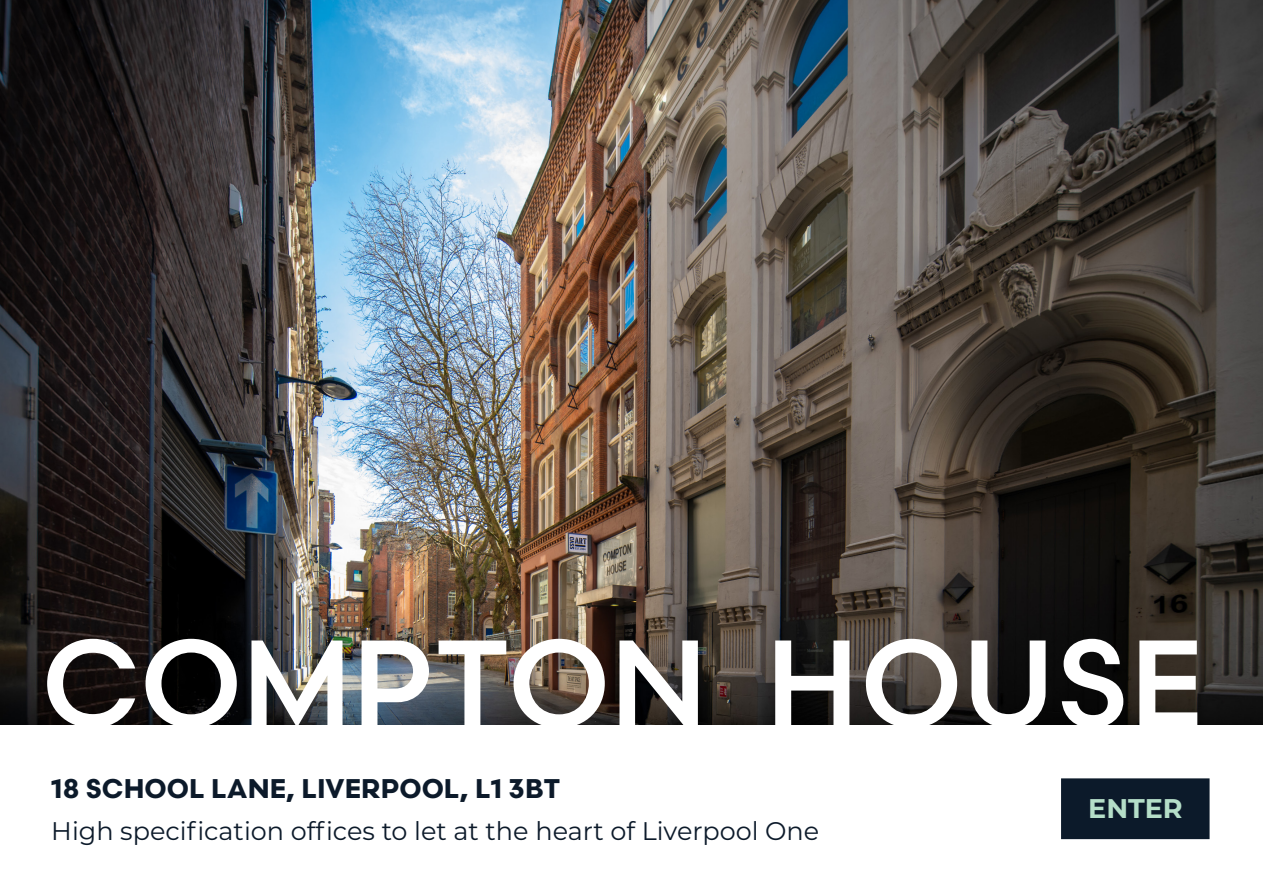
<style>
.page{position:relative;width:1263px;height:893px;background:#fff}
.page>*{position:absolute;margin:0;border:0;box-sizing:border-box;transform-origin:0 0}
.t1{font:700 27px "Scandia";color:#0c1a2a}
.t2{font:700 27px "Montserrat";color:#b5dec8}
.t3{font:25.5px "Montserrat";color:#0c1a2a}
</style>
<div class="page">
<div style="left:1061px;top:778px;width:148px;height:61px;background:#0c1a2a"></div>
<img style="left:0;top:0;width:1263px;height:725px">
<svg style="left:47px;top:639px;width:88px;height:86px"></svg>
<svg style="left:146px;top:639px;width:91px;height:86px"></svg>
<img style="left:251px;top:640px;width:91px;height:85px">
<svg style="left:361px;top:640px;width:68px;height:85px"></svg>
<svg style="left:439px;top:640px;width:67px;height:85px"></svg>
<img style="left:513px;top:639px;width:92px;height:86px">
<svg style="left:619px;top:640px;width:79px;height:85px"></svg>
<svg style="left:775px;top:640px;width:74px;height:85px"></svg>
<svg style="left:866px;top:639px;width:91px;height:86px"></svg>
<svg style="left:971px;top:640px;width:74px;height:85px"></svg>
<svg style="left:1062px;top:639px;width:61px;height:86px"></svg>
<svg style="left:1139px;top:640px;width:58px;height:85px"></svg>
<p class="t1" style="left:51px;top:772px;width:511px">18 SCHOOL LANE, LIVERPOOL, L1 3BT</p>
<p class="t3" style="left:51px;top:813px;width:770px">High specification offices to let at the heart of Liverpool One</p>
<p class="t2" style="left:1088px;top:789px;width:96px">ENTER</p>
</div>
